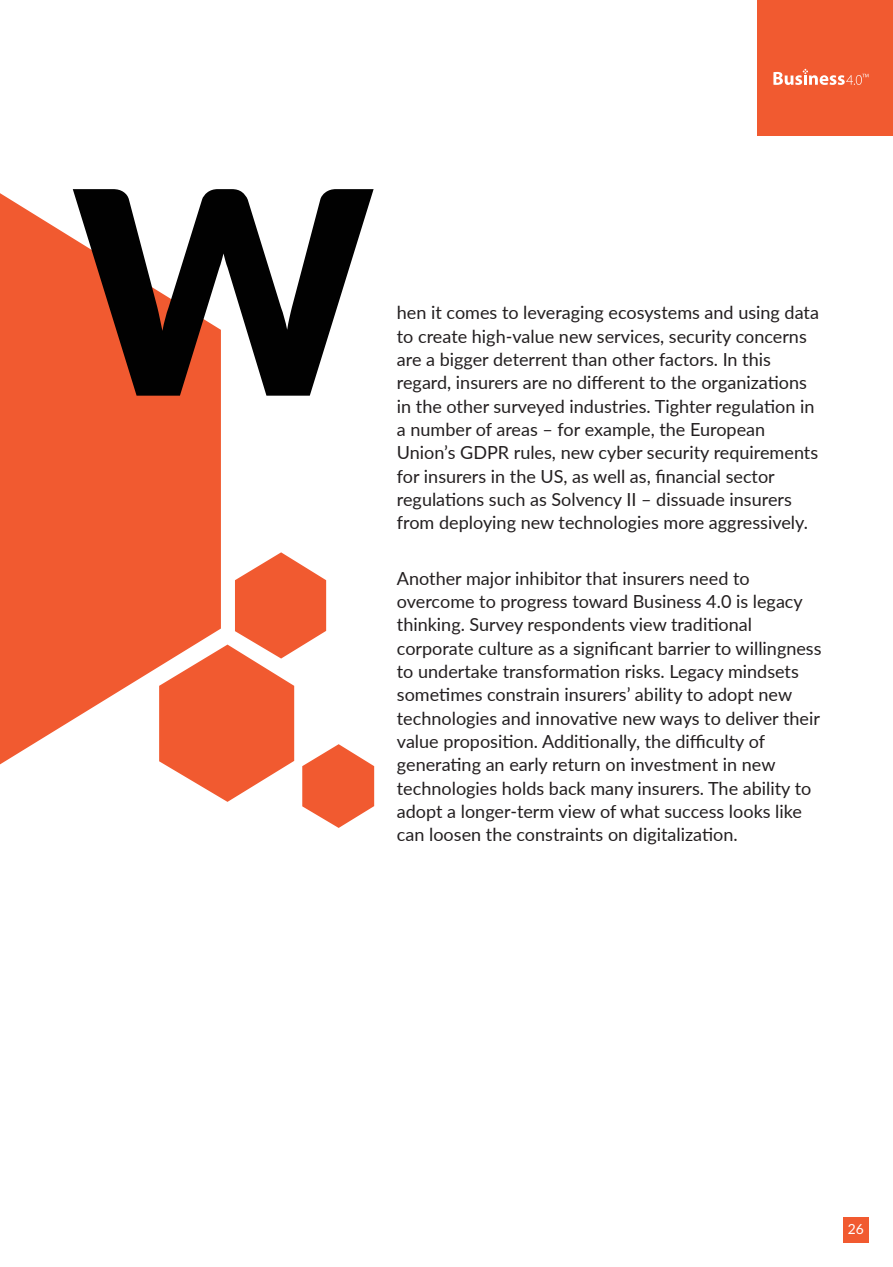
<style>
.page{position:relative;width:893px;height:1267px;background:#fff}
.page>*{position:absolute;margin:0;border:0;box-sizing:border-box;transform-origin:0 0}
.t1{font:900 283.5px "Lato";color:#010101}
.t2{font:18px/23.4px "Lato";color:#231f20}
.t3{font:13.8px "Lato Latin";color:#fff}
</style>
<div class="page">
<div style="left:758px;top:0;width:135px;height:136px;background:#f15a30"></div>
<svg style="left:773px;top:69px;width:96px;height:16px"></svg>
<svg style="left:0;top:193px;width:221px;height:572px;fill:#f15a30"></svg>
<svg style="left:159px;top:552px;width:215px;height:276px"></svg>
<div style="left:843px;top:1217px;width:26px;height:26px;background:#f15a30"></div>
<h1 class="t1" style="left:72px;top:79px;width:303px">W</h1>
<p class="t2" style="left:397px;top:300px;width:424px">hen it comes to leveraging ecosystems and using data to create high-value new services, security concerns are a bigger deterrent than other factors. In this regard, insurers are no different to the organizations in the other surveyed industries. Tighter regulation in a number of areas – for example, the European Union’s GDPR rules, new cyber security requirements for insurers in the US, as well as, financial sector regulations such as Solvency II – dissuade insurers from deploying new technologies more aggressively.</p>
<p class="t2" style="left:397px;top:566px;width:426px">Another major inhibitor that insurers need to overcome to progress toward Business 4.0 is legacy thinking. Survey respondents view traditional corporate culture as a significant barrier to willingness to undertake transformation risks. Legacy mindsets sometimes constrain insurers’ ability to adopt new technologies and innovative new ways to deliver their value proposition. Additionally, the difficulty of generating an early return on investment in new technologies holds back many insurers. The ability to adopt a longer-term view of what success looks like can loosen the constraints on digitalization.</p>
<p class="t3" style="left:848px;top:1222px;width:18px">26</p>
</div>
